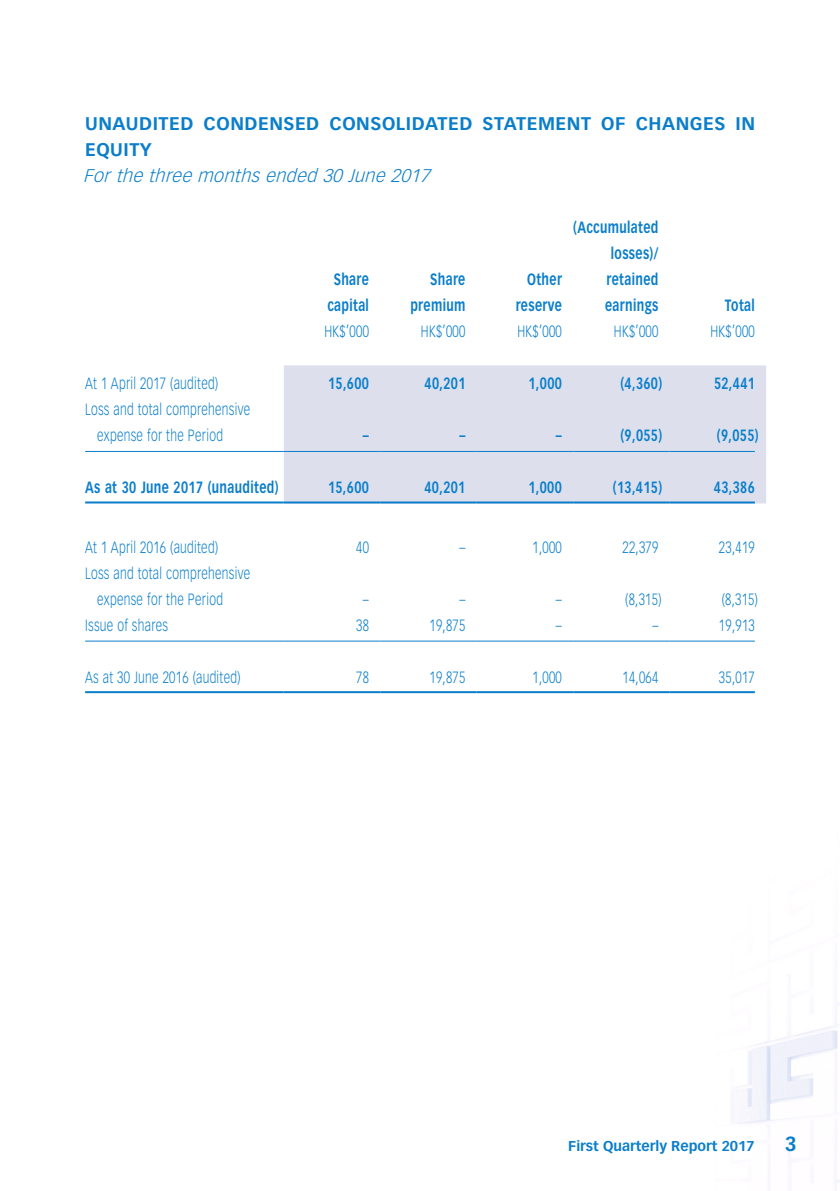
<style>
.page{position:relative;width:840px;height:1191px;background:#fff}
.page>*{position:absolute;margin:0;border:0;box-sizing:border-box;transform-origin:0 0}
.t1{font:700 20px "Vectora LT Std";color:#0a7eca}
.t2{font:700 18px/26px "Vectora LT Std";letter-spacing:.03em;color:#0a7eca}
.t3{font:italic 300 18px "Vectora LT Std";color:#0a7eca}
.t4{font:300 16px/26px "Vectora LT Std";letter-spacing:.025em;color:#0a7eca;scale:.75 1}
.t5{font:700 16px/26px "Vectora LT Std";letter-spacing:.03em;color:#0a7eca;text-align:right;scale:.75 1}
.t6{font:700 14px "Vectora LT Std";color:#0a7eca}
</style>
<div class="page">
<img style="left:85px;top:365px;width:753px;height:824px">
<div style="left:283px;top:365px;width:482px;height:138px;background:#dde0ec"></div>
<hr style="left:85px;top:451px;width:198px;height:1px;background:#0a7eca">
<hr style="left:283px;top:451px;width:97px;height:1px;background:#0a7eca">
<hr style="left:380px;top:451px;width:96px;height:1px;background:#0a7eca">
<hr style="left:476px;top:451px;width:97px;height:1px;background:#0a7eca">
<hr style="left:573px;top:451px;width:96px;height:1px;background:#0a7eca">
<hr style="left:669px;top:451px;width:85px;height:1px;background:#0a7eca">
<hr style="left:85px;top:501px;width:198px;height:2px;background:#0a7eca">
<hr style="left:283px;top:501px;width:97px;height:2px;background:#0a7eca">
<hr style="left:380px;top:501px;width:96px;height:2px;background:#0a7eca">
<hr style="left:476px;top:501px;width:97px;height:2px;background:#0a7eca">
<hr style="left:573px;top:501px;width:96px;height:2px;background:#0a7eca">
<hr style="left:669px;top:501px;width:85px;height:2px;background:#0a7eca">
<hr style="left:85px;top:640px;width:198px;height:1px;background:#0a7eca">
<hr style="left:283px;top:640px;width:97px;height:1px;background:#0a7eca">
<hr style="left:380px;top:640px;width:96px;height:1px;background:#0a7eca">
<hr style="left:476px;top:640px;width:97px;height:1px;background:#0a7eca">
<hr style="left:573px;top:640px;width:96px;height:1px;background:#0a7eca">
<hr style="left:669px;top:640px;width:85px;height:1px;background:#0a7eca">
<hr style="left:85px;top:691px;width:198px;height:2px;background:#0a7eca">
<hr style="left:283px;top:691px;width:97px;height:2px;background:#0a7eca">
<hr style="left:380px;top:691px;width:96px;height:2px;background:#0a7eca">
<hr style="left:476px;top:691px;width:97px;height:2px;background:#0a7eca">
<hr style="left:573px;top:691px;width:96px;height:2px;background:#0a7eca">
<hr style="left:669px;top:691px;width:85px;height:2px;background:#0a7eca">
<p class="t2" style="left:85px;top:110px;width:671px">UNAUDITED CONDENSED CONSOLIDATED STATEMENT OF CHANGES IN<br>EQUITY</p>
<p class="t3" style="left:83px;top:165px;width:353px">Forthe three monthsended 30 June 2017</p>
<p class="t5" style="left:327px;top:267px;width:57px;text-align:center">Share capital</p>
<p class="t5" style="left:410px;top:267px;width:75px">Share premium</p>
<p class="t5" style="left:515px;top:267px;width:63px">Other reserve</p>
<p class="t5" style="left:573px;top:215px;width:115px">(Accumulated losses)/ retained earnings</p>
<p class="t5" style="left:724px;top:293px;width:41px">Total</p>
<p class="t4" style="left:324px;top:319px;width:61px">HK$’000</p>
<p class="t4" style="left:420px;top:319px;width:61px">HK$’000</p>
<p class="t4" style="left:517px;top:319px;width:61px">HK$’000</p>
<p class="t4" style="left:613px;top:319px;width:61px">HK$’000</p>
<p class="t4" style="left:710px;top:319px;width:61px">HK$’000</p>
<p class="t4" style="left:85px;top:371px;width:179px">At 1 April 2017 (audited)</p>
<p class="t5" style="left:328px;top:371px;width:56px">15,600</p>
<p class="t5" style="left:424px;top:371px;width:56px">40,201</p>
<p class="t5" style="left:528px;top:371px;width:46px">1,000</p>
<p class="t5" style="left:620px;top:371px;width:57px">(4,360)</p>
<p class="t5" style="left:713px;top:371px;width:56px">52,441</p>
<p class="t4" style="left:97px;top:397px;width:205px;text-indent:-12px">Loss and total comprehensive expense for the Period</p>
<p class="t5" style="left:363px;top:423px;width:9px">–</p>
<p class="t5" style="left:459px;top:423px;width:9px">–</p>
<p class="t5" style="left:555px;top:423px;width:9px">–</p>
<p class="t5" style="left:620px;top:423px;width:57px">(9,055)</p>
<p class="t5" style="left:716px;top:423px;width:57px">(9,055)</p>
<p class="t5" style="left:85px;top:474px;width:259px">As at 30 June 2017 (unaudited)</p>
<p class="t5" style="left:328px;top:474px;width:56px">15,600</p>
<p class="t5" style="left:424px;top:474px;width:56px">40,201</p>
<p class="t5" style="left:528px;top:474px;width:46px">1,000</p>
<p class="t5" style="left:612px;top:474px;width:67px">(13,415)</p>
<p class="t5" style="left:713px;top:474px;width:56px">43,386</p>
<p class="t4" style="left:85px;top:534px;width:179px">At 1 April 2016 (audited)</p>
<p class="t4" style="left:356px;top:534px;width:19px">40</p>
<p class="t4" style="left:459px;top:534px;width:9px">–</p>
<p class="t4" style="left:532px;top:534px;width:41px">1,000</p>
<p class="t4" style="left:622px;top:534px;width:49px">22,379</p>
<p class="t4" style="left:718px;top:534px;width:49px">23,419</p>
<p class="t4" style="left:97px;top:560px;width:205px;text-indent:-12px">Loss and total comprehensive expense for the Period</p>
<p class="t4" style="left:363px;top:586px;width:9px">–</p>
<p class="t4" style="left:459px;top:586px;width:9px">–</p>
<p class="t4" style="left:555px;top:586px;width:9px">–</p>
<p class="t4" style="left:625px;top:586px;width:50px">(8,315)</p>
<p class="t4" style="left:721px;top:586px;width:50px">(8,315)</p>
<p class="t4" style="left:85px;top:612px;width:112px">Issue of shares</p>
<p class="t4" style="left:356px;top:612px;width:19px">38</p>
<p class="t4" style="left:429px;top:612px;width:49px">19,875</p>
<p class="t4" style="left:555px;top:612px;width:9px">–</p>
<p class="t4" style="left:652px;top:612px;width:9px">–</p>
<p class="t4" style="left:718px;top:612px;width:49px">19,913</p>
<p class="t4" style="left:85px;top:664px;width:209px">As at 30 June 2016 (audited)</p>
<p class="t4" style="left:356px;top:664px;width:19px">78</p>
<p class="t4" style="left:429px;top:664px;width:49px">19,875</p>
<p class="t4" style="left:532px;top:664px;width:41px">1,000</p>
<p class="t4" style="left:622px;top:664px;width:49px">14,064</p>
<p class="t4" style="left:718px;top:664px;width:49px">35,017</p>
<p class="t6" style="left:568px;top:1137px;width:188px">First Quarterly Report 2017</p>
<p class="t1" style="left:784px;top:1131px;width:13px">3</p>
</div>
